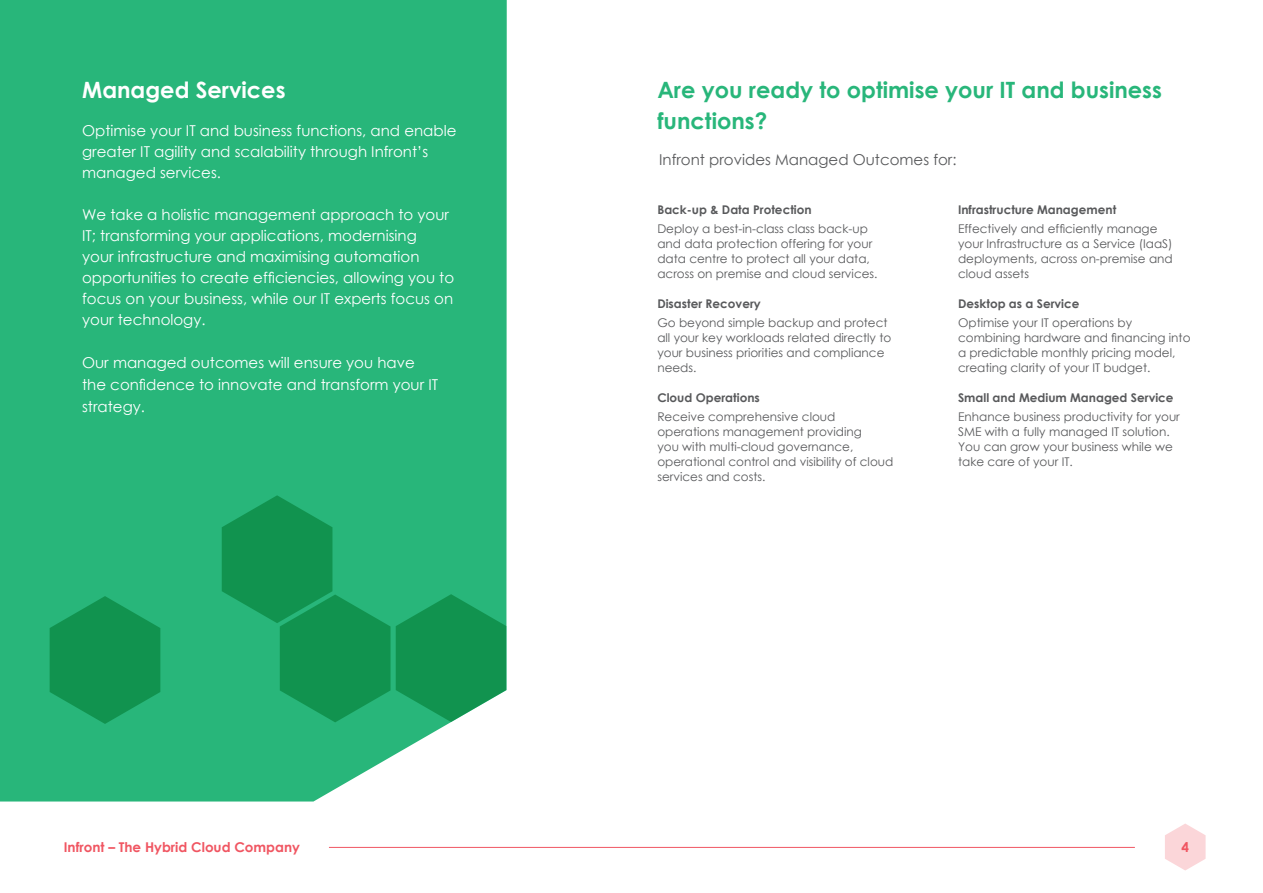
<style>
.page{position:relative;width:1263px;height:893px;background:#fff}
.page>*{position:absolute;margin:0;border:0;box-sizing:border-box;transform-origin:0 0}
.t1{font:700 22.5px/31.2px "Century Gothic";color:#28b67a}
.t2{font:700 22.5px "Century Gothic";color:#fff}
.t3{font:15px/21px "Century Gothic";color:#fff}
.t4{font:15px "Century Gothic";color:#58595b}
.t5{font:700 13.5px "Century Gothic";color:#f05662}
.t6{font:12px/15px "Century Gothic";color:#58595b}
.t7{font:700 12px "Century Gothic";color:#58595b}
</style>
<div class="page">
<svg style="left:1165px;top:823px;width:40px;height:47px"></svg>
<hr style="left:329px;top:847px;width:806px;height:1px;background:#f05662">
<div style="left:0;top:0;width:507px;height:801px;background:#28b67a"></div>
<svg style="left:50px;top:596px;width:110px;height:128px;background:#169b59"></svg>
<svg style="left:396px;top:594px;width:110px;height:128px;background:#23a061"></svg>
<svg style="left:222px;top:495px;width:168px;height:227px;background:#1ba262"></svg>
<h1 class="t2" style="left:82px;top:72px;width:205px">Managed Services</h1>
<p class="t3" style="left:82px;top:119px;width:376px">Optimise your IT and business functions, and enable greater IT agility and scalability through Infront’s managed services.</p>
<p class="t3" style="left:82px;top:203px;width:374px">We take a holistic management approach to your IT; transforming your applications, modernising<br>your infrastructure and maximising automation opportunities to create efficiencies, allowing you to focus on your business, while our IT experts focus on your technology.</p>
<p class="t3" style="left:82px;top:352px;width:357px;line-height:21.8px">Our managed outcomes will ensure you have the confidence to innovate and transform your IT strategy.</p>
<h1 class="t1" style="left:657px;top:73px;width:506px">Are you ready to optimise your IT and business functions?</h1>
<p class="t4" style="left:659px;top:149px;width:299px">Infront provides Managed Outcomes for:</p>
<p class="t7" style="left:657px;top:200px;width:156px">Back-up &amp; Data Protection</p>
<p class="t6" style="left:657px;top:221px;width:222px">Deploy a best-in-class class back-up and data protection offering for your data centre to protect all your data, across on premise and cloud services.</p>
<p class="t7" style="left:657px;top:295px;width:105px">Disaster Recovery</p>
<p class="t6" style="left:657px;top:315px;width:235px">Go beyond simple backup and protect all your key workloads related directly to your business priorities and compliance needs.</p>
<p class="t7" style="left:657px;top:388px;width:104px">Cloud Operations</p>
<p class="t6" style="left:657px;top:409px;width:237px">Receive comprehensive cloud operations management providing<br>you with multi-cloud governance, operational control and visibility of cloud services and costs.</p>
<p class="t7" style="left:958px;top:200px;width:160px">Infrastructure Management</p>
<p class="t6" style="left:958px;top:221px;width:216px">Effectively and efficiently manage your Infrastructure as a Service (IaaS) deployments, across on-premise and cloud assets</p>
<p class="t7" style="left:958px;top:295px;width:123px">Desktop as a Service</p>
<p class="t6" style="left:958px;top:315px;width:234px">Optimise your IT operations by combining hardware and financing into a predictable monthly pricing model, creating clarity of your IT budget.</p>
<p class="t7" style="left:958px;top:388px;width:217px">Small and Medium Managed Service</p>
<p class="t6" style="left:958px;top:409px;width:223px">Enhance business productivity for your<br>SME with a fully managed IT solution.<br>You can grow your business while we take care of your IT.</p>
<p class="t5" style="left:64px;top:837px;width:238px">Infront – The Hybrid Cloud Company</p>
<p class="t5" style="left:1181px;top:837px;width:9px">4</p>
</div>
